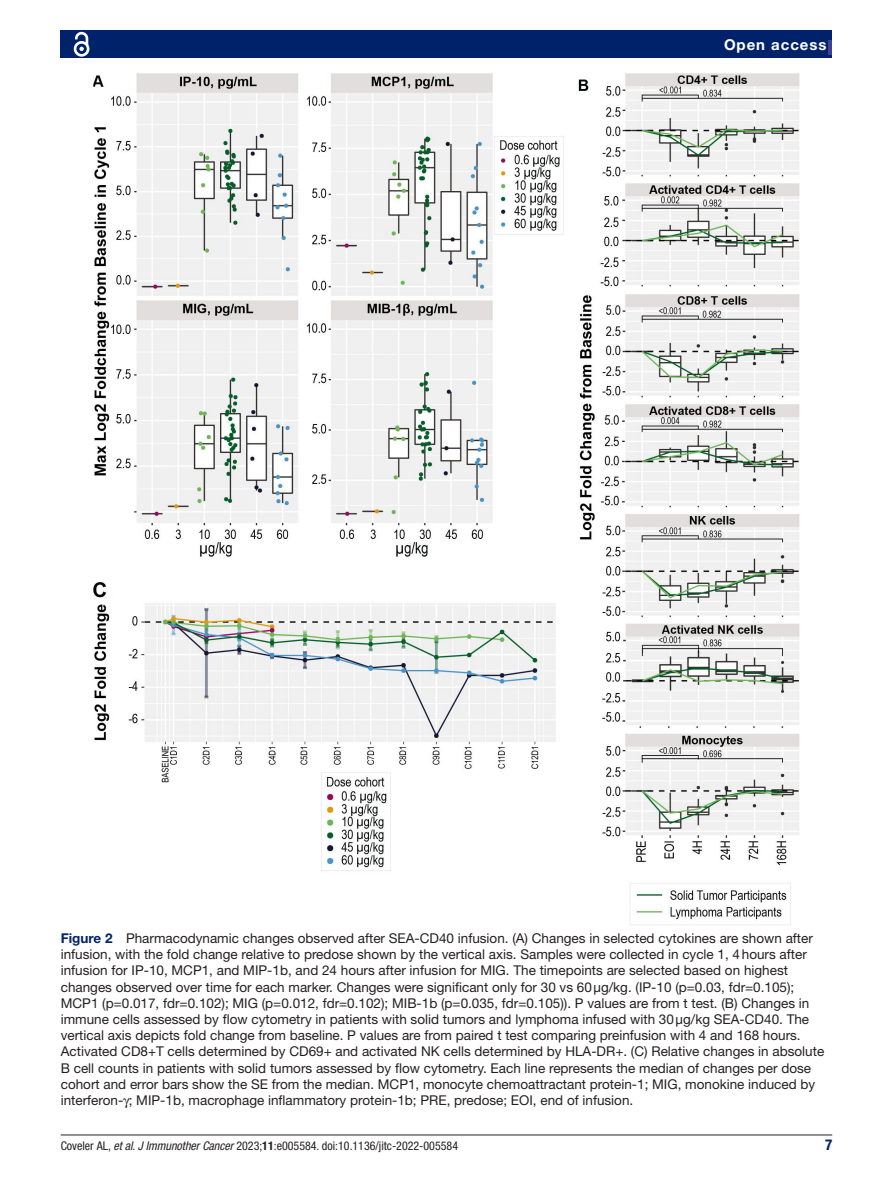
<style>
.page{position:relative;width:893px;height:1191px;background:#fff}
.page>*{position:absolute;margin:0;border:0;box-sizing:border-box;transform-origin:0 0}
.t1{font:700 15px "Helvetica Neue LT Std";letter-spacing:.065em;color:#fff}
.t2{font:700 condensed 15px "Helvetica Neue LT Std";color:#00226b}
.t3{font:13.5px/16.2px "Helvetica Neue LT Std";color:#231f20}
.t4{font:condensed 12px "Helvetica Neue LT Std";color:#231f20}
.s1{font-weight:700;color:#00226b}
.s2{font-style:italic}
.s3{font-weight:700}
</style>
<div class="page">
<hr style="left:61px;top:1134px;width:771px;height:1px;background:#231f20">
<div style="left:61px;top:31px;width:771px;height:27px;background:#00226b"></div>
<hr style="left:828px;top:40px;width:4px;height:15px;background:#414099">
<svg style="left:73px;top:31px;width:17px;height:26px"></svg>
<img style="left:93px;top:73px;width:707px;height:852px">
<p class="t1" style="left:724px;top:35px;width:104px">Open access</p>
<p class="t3" style="left:61px;top:930px;width:765px"><span class="s1">Figure 2</span> Pharmacodynamic changes observed after SEA-CD40 infusion. (A) Changes in selected cytokines are shown after infusion, with the fold change relative to predose shown by the vertical axis. Samples were collected in cycle 1, 4hours after infusion for IP-10, MCP1, and MIP-1b, and 24 hours after infusion for MIG. The timepoints are selected based on highest changes observed over time for each marker. Changes were significant only for 30 vs 60µg/kg. (IP-10 (p=0.03, fdr=0.105); MCP1 (p=0.017, fdr=0.102); MIG (p=0.012, fdr=0.102); MIB-1b (p=0.035, fdr=0.105)). P values are from t test. (B) Changes in immune cells assessed by flow cytometry in patients with solid tumors and lymphoma infused with 30µg/kg SEA-CD40. The vertical axis depicts fold change from baseline. P values are from paired t test comparing preinfusion with 4 and 168 hours.<br>Activated CD8+T cells determined by CD69+ and activated NK cells determined by HLA-DR+. (C) Relative changes in absolute B cell counts in patients with solid tumors assessed by flow cytometry. Each line represents the median of changes per dose cohort and error bars show the SE from the median. MCP1, monocyte chemoattractant protein-1; MIG, monokine induced by interferon- ; MIP-1b, macrophage inflammatory protein-1b; PRE, predose; EOI, end of infusion.</p>
<p class="t4" style="left:61px;top:1138px;width:399px">Coveler AL, <span class="s2">et al</span>. <span class="s2">J Immunother Cancer</span> 2023;<span class="s3">11</span>:e005584. doi:10.1136/jitc-2022-005584</p>
<p class="t2" style="left:825px;top:1135px;width:9px">7</p>
</div>
